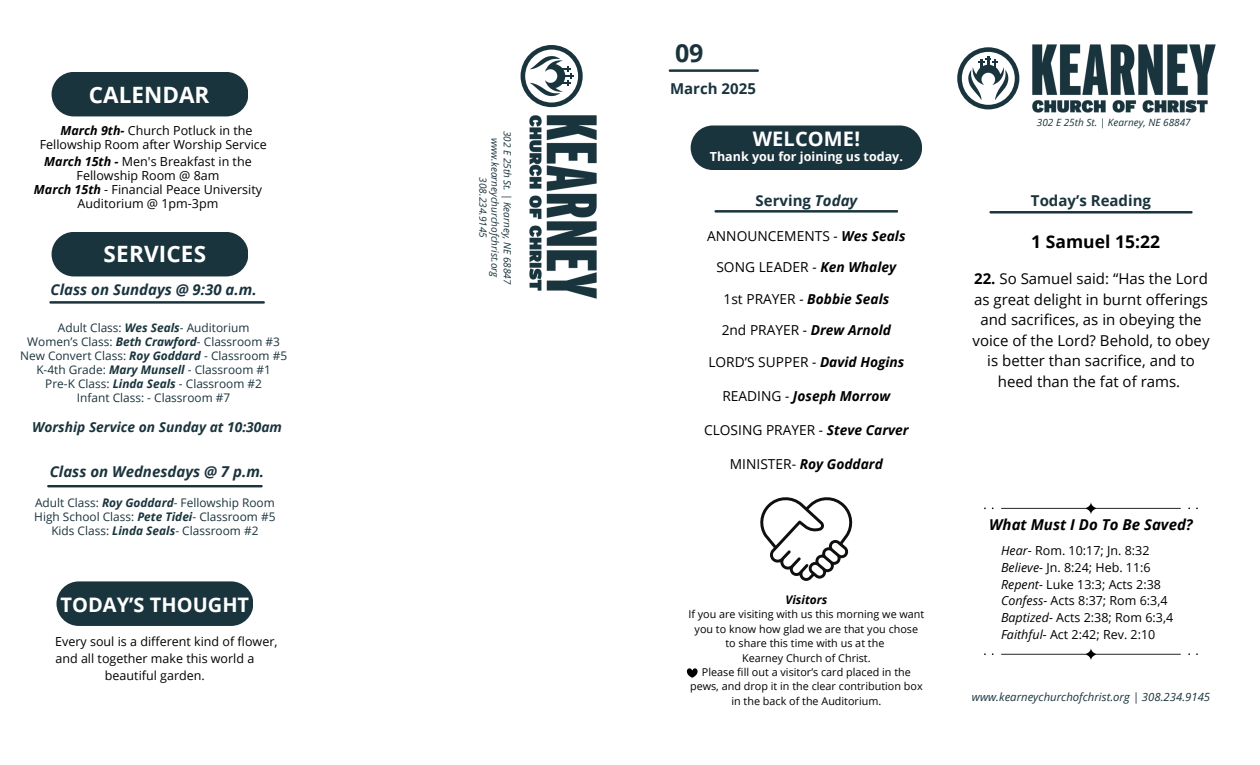
<style>
.page{position:relative;width:1260px;height:765px;background:#fff}
.page>*{position:absolute;margin:0;border:0;box-sizing:border-box;transform-origin:0 0}
.t1{font:700 25px "Open Sans";color:#1a343d}
.t2{font:700 22.5px "Open Sans";letter-spacing:.005em;color:#fff}
.t3{font:700 20px "Open Sans";color:#fff}
.t4{font:700 17.5px "Open Sans";color:#000}
.t5{font:15px/20.6px "Open Sans";color:#000;text-align:center}
.t6{font:italic 700 15px "Open Sans";color:#1a343d}
.t7{font:700 15px "Open Sans";color:#1a343d}
.t8{font:italic 700 15px "Open Sans";color:#000}
.t9{font:13.75px "Open Sans";letter-spacing:.005em;color:#000}
.t10{font:italic 700 13.75px "Open Sans";color:#000}
.t11{font:italic 700 13.75px "Open Sans";color:#1a343d}
.t12{font:12.5px/14px "Open Sans";color:#000;text-align:center}
.t13{font:700 12.5px "Open Sans";color:#fff}
.t14{font:11.88px "Open Sans";color:#1a343d}
.t15{font:italic 700 11.88px "Open Sans";color:#000}
.t16{font:italic 11.38px "Open Sans";color:#1a343d}
.t17{font:10.75px/14.4px "Open Sans";color:#000;text-align:center}
.t18{font:italic 10px/12.2px "Open Sans";color:#1a343d;text-align:center}
.s1{font-weight:700;font-style:italic}
.s2{font-style:italic}
.s3{font-weight:400;font-style:normal}
.s4{font-weight:400}
.s5{font-weight:700}
</style>
<div class="page">
<img style="left:529px;top:115px;width:68px;height:184px">
<svg style="left:521px;top:45px;width:62px;height:62px"></svg>
<div style="left:52px;top:232px;width:196px;height:44px;background:#1a343d;border-radius:22px"></div>
<hr style="left:669px;top:69px;width:90px;height:3px;background:#1a343d">
<svg style="left:957px;top:47px;width:62px;height:62px"></svg>
<img style="left:1032px;top:44px;width:184px;height:69px">
<hr style="left:47px;top:485px;width:216px;height:2px;background:#1a343d">
<hr style="left:49px;top:301px;width:216px;height:3px;background:#1a343d">
<hr style="left:989px;top:211px;width:204px;height:3px;background:#1a343d">
<div style="left:691px;top:125px;width:231px;height:45px;background:#1a343d;border-radius:22px"></div>
<svg style="left:1001px;top:502px;width:180px;height:12px"></svg>
<svg style="left:1001px;top:648px;width:180px;height:12px"></svg>
<svg style="left:760px;top:497px;width:93px;height:84px"></svg>
<svg style="left:686px;top:668px;width:12px;height:10px"></svg>
<div style="left:52px;top:72px;width:196px;height:44px;background:#1a343d;border-radius:22px"></div>
<hr style="left:714px;top:210px;width:184px;height:3px;background:#1a343d">
<div style="left:56px;top:581px;width:197px;height:45px;background:#1a343d;border-radius:22px"></div>
<p class="t2" style="left:89px;top:79px;width:122px">CALENDAR</p>
<h5 class="t1" style="left:675px;top:36px;width:30px">09</h5>
<h3 class="t7" style="left:670px;top:78px;width:87px">March 2025</h3>
<p class="t12" style="left:40px;top:123px;width:229px"><span class="s1">March 9th-</span> Church Potluck in the<br>Fellowship Room after Worship Service</p>
<p class="t12" style="left:44px;top:154px;width:209px"><span class="s1">March 15th -</span> Men's Breakfast in the<br>Fellowship Room @ 8am</p>
<p class="t12" style="left:34px;top:182px;width:230px"><span class="s1">March 15th</span> - Financial Peace University</p>
<p class="t12" style="left:78px;top:196px;width:142px">Auditorium @ 1pm-3pm</p>
<p class="t7" style="left:756px;top:190px;width:103px">Serving <span class="s2">Today</span></p>
<p class="t9" style="left:707px;top:226px;width:200px">ANNOUNCEMENTS <span class="s2">-</span> <span class="s1">Wes Seals</span></p>
<p class="t9" style="left:716px;top:257px;width:182px">SONG LEADER <span class="s2">-</span> <span class="s1">Ken Whaley</span></p>
<p class="t10" style="left:724px;top:289px;width:167px"><span class="s3">1st PRAYER</span> <span class="s4">-</span> Bobbie Seals</p>
<p class="t10" style="left:722px;top:320px;width:171px"><span class="s3">2nd PRAYER</span> <span class="s4">-</span> Drew Arnold</p>
<p class="t9" style="left:708px;top:353px;width:198px">LORD’S SUPPER <span class="s2">-</span> <span class="s1">David Hogins</span></p>
<p class="t10" style="left:722px;top:386px;width:170px"><span class="s3">READING</span> <span class="s4">-</span> Joseph Morrow</p>
<p class="t9" style="left:704px;top:420px;width:206px">CLOSING PRAYER <span class="s2">-</span> <span class="s1">Steve Carver</span></p>
<p class="t10" style="left:730px;top:454px;width:155px"><span class="s3">MINISTER-</span> Roy Goddard</p>
<h6 class="t18" style="left:514px;top:131px;width:155px;rotate:90deg">302 E 25th St. | Kearney, NE 68847 www.kearneychurchofchrist.org</h6>
<h4 class="t3" style="left:753px;top:125px;width:109px">WELCOME!</h4>
<h4 class="t13" style="left:710px;top:148px;width:195px">Thank you for joining us today.</h4>
<p class="t18" style="left:489px;top:177px;width:62px;rotate:90deg">308.234.9145</p>
<h4 class="t2" style="left:104px;top:238px;width:104px">SERVICES</h4>
<p class="t6" style="left:51px;top:279px;width:208px">Class on Sundays @ 9:30 a.m.</p>
<p class="t14" style="left:58px;top:319px;width:193px">Adult Class: <span class="s1">Wes Seals</span>- Auditorium</p>
<h1 class="t14" style="left:27px;top:333px;width:254px">Women’s Class: <span class="s1">Beth Crawford</span>- Classroom #3</h1>
<h4 class="t14" style="left:20px;top:347px;width:269px">New Convert Class: <span class="s1">Roy Goddard</span> - Classroom #5</h4>
<p class="t14" style="left:36px;top:361px;width:236px">K-4th Grade: <span class="s1">Mary Munsell</span> - Classroom #1</p>
<p class="t14" style="left:45px;top:375px;width:218px">Pre-K Class: <span class="s1">Linda Seals</span> - Classroom #2</p>
<p class="t14" style="left:77px;top:389px;width:155px">Infant Class: - Classroom #7</p>
<p class="t11" style="left:32px;top:417px;width:251px">Worship Service on Sunday at 10:30am</p>
<p class="t6" style="left:50px;top:461px;width:216px">Class on Wednesdays @ 7 p.m.</p>
<h1 class="t14" style="left:35px;top:494px;width:241px">Adult Class: <span class="s1">Roy Goddard</span>- Fellowship Room</h1>
<p class="t14" style="left:34px;top:509px;width:243px">High School Class: <span class="s1">Pete Tidei</span>- Classroom #5</p>
<p class="t14" style="left:51px;top:523px;width:209px">Kids Class: <span class="s1">Linda Seals</span>- Classroom #2</p>
<p class="t3" style="left:61px;top:591px;width:190px">TODAY’S THOUGHT</p>
<p class="t12" style="left:55px;top:634px;width:224px">Every soul is a different kind of flower,</p>
<p class="t12" style="left:55px;top:651px;width:200px">and all together make this world a</p>
<p class="t12" style="left:105px;top:668px;width:101px">beautiful garden.</p>
<p class="t15" style="left:785px;top:591px;width:43px">Visitors</p>
<p class="t17" style="left:688px;top:607px;width:238px">If you are visiting with us this morning we want you to know how glad we are that you chose to share this time with us at the</p>
<h4 class="t17" style="left:742px;top:650px;width:130px">Kearney Church of Christ.</h4>
<h2 class="t17" style="left:690px;top:665px;width:234px">Please fill out a visitor’s card placed in the pews, and drop it in the clear contribution box in the back of the Auditorium.</h2>
<h4 class="t18" style="left:1037px;top:116px;width:155px">302 E 25th St. | Kearney, NE 68847</h4>
<p class="t7" style="left:1031px;top:190px;width:122px">Today’s Reading</p>
<p class="t4" style="left:1031px;top:230px;width:130px">1 Samuel 15:22</p>
<h4 class="t5" style="left:972px;top:268px;width:239px"><span class="s5">22.</span> So Samuel said: “Has the Lord as great delight in burnt offerings and sacrifices, as in obeying the voice of the Lord? Behold, to obey is better than sacrifice, and to heed than the fat of rams.</h4>
<p class="t8" style="left:989px;top:514px;width:205px">What Must I Do To Be Saved?</p>
<p class="t12" style="left:1001px;top:543px;width:150px"><span class="s2">Hear</span>- Rom. 10:17; Jn. 8:32</p>
<p class="t12" style="left:1001px;top:560px;width:151px"><span class="s2">Believe-</span> Jn. 8:24; Heb. 11:6</p>
<p class="t12" style="left:1001px;top:577px;width:161px"><span class="s2">Repent-</span> Luke 13:3; Acts 2:38</p>
<h2 class="t12" style="left:1001px;top:594px;width:168px"><span class="s2">Confess-</span> Acts 8:37; Rom 6:3,4</h2>
<p class="t12" style="left:1001px;top:610px;width:174px"><span class="s2">Baptized-</span> Acts 2:38; Rom 6:3,4</p>
<p class="t12" style="left:1001px;top:627px;width:156px"><span class="s2">Faithful-</span> Act 2:42; Rev. 2:10</p>
<h5 class="t16" style="left:972px;top:689px;width:240px">www.kearneychurchofchrist.org | 308.234.9145</h5>
</div>
